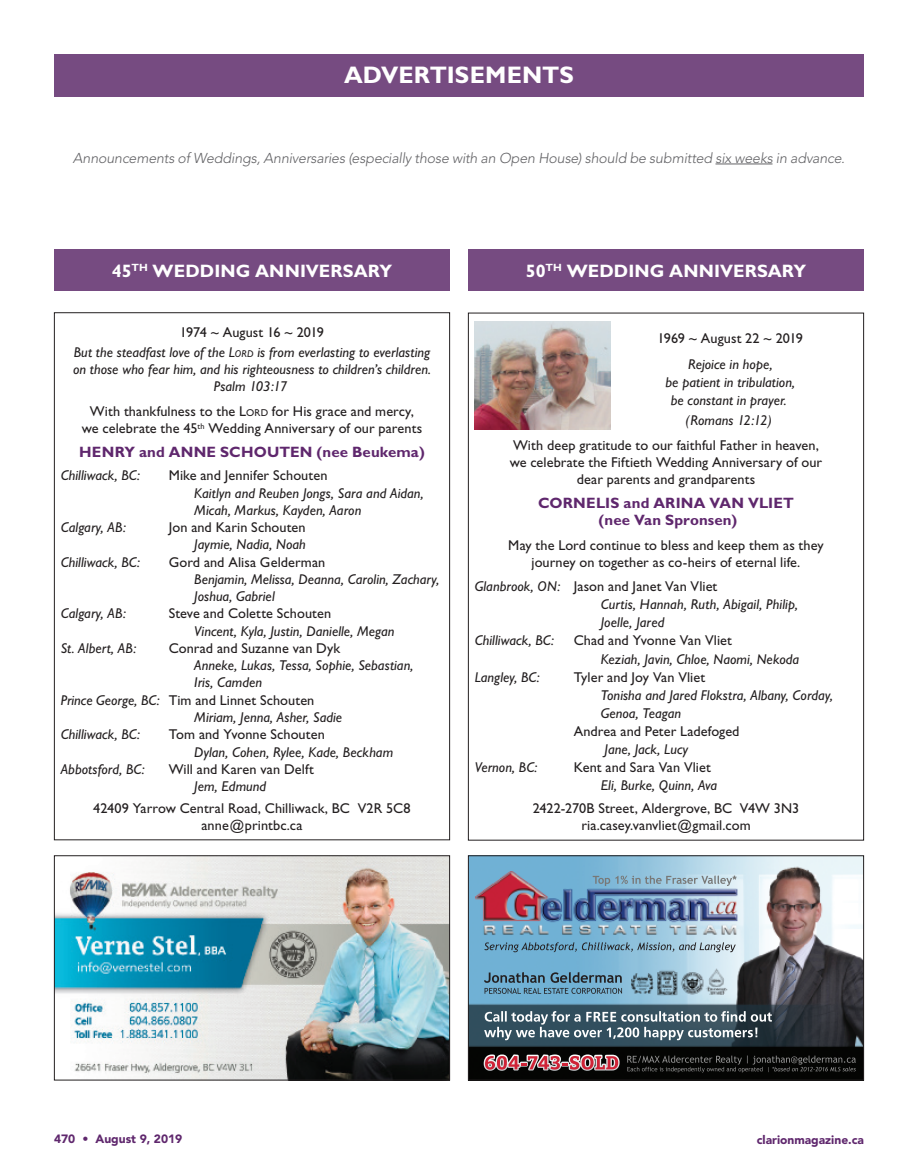
<style>
.page{position:relative;width:918px;height:1175px;background:#fff}
.page>*{position:absolute;margin:0;border:0;box-sizing:border-box;transform-origin:0 0}
.t1{font:700 24px "Gill Sans";color:#fff}
.t2{font:700 18px "Gill Sans";letter-spacing:.005em;color:#fff}
.t3{font:700 15px/17.7px "Gill Sans";letter-spacing:.01em;color:#5f276d;text-align:center}
.t4{font:italic 14.25px/17.2px "Gill Sans";letter-spacing:.005em;color:#231f20;text-align:center}
.t5{font:14.25px/17.2px "Gill Sans";letter-spacing:.005em;color:#231f20;text-align:center}
.t6{font:italic 300 14.25px "Avenir";letter-spacing:-.01em;color:#636366}
.t7{font:900 12px "Avenir";color:#5f276d}
.s1{font-style:normal}
.s2{font-style:inherit}
.s3{font-size:10.05px}
.s4{font-style:italic}
</style>
<div class="page">
<hr style="left:715px;top:164px;width:58px;height:1px;background:#636366">
<div style="left:54px;top:54px;width:810px;height:42px;background:#764b81"></div>
<div style="left:54px;top:249px;width:396px;height:41px;background:#764b81"></div>
<img style="left:56px;top:857px;width:392px;height:221px">
<div style="left:54px;top:855px;width:396px;height:225px;border:1px solid #231f20"></div>
<img style="left:470px;top:857px;width:392px;height:221px">
<svg style="left:484px;top:942px;width:252px;height:10px;background:#769db3"></svg>
<svg style="left:593px;top:875px;width:144px;height:11px;background:#99b8c9"></svg>
<svg style="left:627px;top:1055px;width:229px;height:17px;background:#20201f"></svg>
<svg style="left:484px;top:972px;width:138px;height:21px;background:#5d8ba5"></svg>
<svg style="left:485px;top:1054px;width:133px;height:16px;background:#a3636b"></svg>
<svg style="left:484px;top:1011px;width:288px;height:29px;background:#637681"></svg>
<div style="left:468px;top:855px;width:396px;height:225px;border:1px solid #231f20"></div>
<div style="left:468px;top:249px;width:396px;height:42px;background:#764b81"></div>
<img style="left:475px;top:322px;width:136px;height:108px">
<h1 class="t1" style="left:344px;top:60px;width:231px">ADVERTISEMENTS</h1>
<p class="t6" style="left:73px;top:149px;width:774px">Announcements of Weddings, Anniversaries (especially those with an Open House) should be submitted six weeks in advance.</p>
<p class="t2" style="left:112px;top:260px;width:282px">45<sup>TH</sup> WEDDING ANNIVERSARY</p>
<p class="t4" style="left:74px;top:321px;width:358px;line-height:20.2px"><span class="s1">1974 ~ August 16 ~ 2019<br></span>But the steadfast love of the <span class="s2">L</span><span class="s3">ord</span> is from everlasting to everlasting</p>
<p class="t4" style="left:73px;top:361px;width:359px">on those who fear him, and his righteousness to children’s children.<br>Psalm 103:17</p>
<p class="t5" style="left:82px;top:402px;width:342px">With thankfulness to the <span class="s2">L</span><span class="s3">ord</span> for His grace and mercy, we celebrate the 45<sup>th</sup> Wedding Anniversary of our parents</p>
<p class="t3" style="left:79px;top:443px;width:347px">HENRY and ANNE SCHOUTEN (nee Beukema)</p>
<p class="t4" style="left:61px;top:467px;width:81px">Chilliwack, BC:</p>
<p class="t5" style="left:169px;top:467px;width:160px">Mike and Jennifer Schouten</p>
<p class="t4" style="left:194px;top:484px;width:231px;text-align:left">Kaitlyn and Reuben Jongs, Sara and Aidan,<br>Micah, Markus, Kayden, Aaron</p>
<p class="t4" style="left:61px;top:518px;width:67px">Calgary, AB:</p>
<p class="t5" style="left:169px;top:518px;width:138px">Jon and Karin Schouten</p>
<p class="t4" style="left:194px;top:536px;width:113px">Jaymie, Nadia, Noah</p>
<p class="t4" style="left:61px;top:553px;width:81px">Chilliwack, BC:</p>
<p class="t5" style="left:169px;top:553px;width:158px">Gord and Alisa Gelderman</p>
<p class="t4" style="left:194px;top:570px;width:247px;text-align:left">Benjamin, Melissa, Deanna, Carolin, Zachary,<br>Joshua, Gabriel</p>
<p class="t4" style="left:61px;top:605px;width:67px">Calgary, AB:</p>
<p class="t5" style="left:169px;top:605px;width:164px">Steve and Colette Schouten</p>
<p class="t4" style="left:194px;top:622px;width:202px">Vincent, Kyla, Justin, Danielle, Megan</p>
<p class="t4" style="left:61px;top:639px;width:77px">St. Albert, AB:</p>
<p class="t5" style="left:169px;top:639px;width:173px">Conrad and Suzanne van Dyk</p>
<p class="t4" style="left:194px;top:656px;width:221px">Anneke, Lukas, Tessa, Sophie, Sebastian,</p>
<p class="t4" style="left:194px;top:674px;width:69px">Iris, Camden</p>
<p class="t5" style="left:61px;top:691px;width:255px"><span class="s4">Prince George, BC:</span> Tim and Linnet Schouten</p>
<p class="t4" style="left:194px;top:708px;width:149px">Miriam, Jenna, Asher, Sadie</p>
<p class="t4" style="left:61px;top:725px;width:81px">Chilliwack, BC:</p>
<p class="t5" style="left:169px;top:725px;width:158px">Tom and Yvonne Schouten</p>
<p class="t4" style="left:194px;top:743px;width:201px">Dylan, Cohen, Rylee, Kade, Beckham</p>
<p class="t4" style="left:61px;top:760px;width:85px">Abbotsford, BC:</p>
<p class="t5" style="left:169px;top:760px;width:147px">Will and Karen van Delft</p>
<p class="t4" style="left:194px;top:777px;width:73px">Jem, Edmund</p>
<p class="t5" style="left:93px;top:799px;width:319px">42409 Yarrow Central Road, Chilliwack, BC V2R 5C8 anne@printbc.ca</p>
<p class="t2" style="left:526px;top:260px;width:282px">50<sup>TH</sup> WEDDING ANNIVERSARY</p>
<p class="t5" style="left:658px;top:329px;width:147px">1969 ~ August 22 ~ 2019</p>
<p class="t4" style="left:666px;top:355px;width:131px;line-height:18px">Rejoice in hope,<br>be patient in tribulation, be constant in prayer.</p>
<p class="t4" style="left:686px;top:411px;width:88px">(Romans 12:12)</p>
<p class="t5" style="left:510px;top:436px;width:314px">With deep gratitude to our faithful Father in heaven, we celebrate the Fiftieth Wedding Anniversary of our dear parents and grandparents</p>
<p class="t3" style="left:538px;top:494px;width:257px">CORNELIS and ARINA VAN VLIET (nee Van Spronsen)</p>
<p class="t5" style="left:508px;top:536px;width:317px">May the Lord continue to bless and keep them as they journey on together as co-heirs of eternal life.</p>
<p class="t5" style="left:475px;top:578px;width:244px"><span class="s4">Glanbrook, ON:</span> Jason and Janet Van Vliet</p>
<p class="t4" style="left:601px;top:596px;width:199px">Curtis, Hannah, Ruth, Abigail, Philip,</p>
<p class="t4" style="left:601px;top:614px;width:65px">Joelle, Jared</p>
<p class="t4" style="left:475px;top:632px;width:81px">Chilliwack, BC:</p>
<p class="t5" style="left:574px;top:632px;width:160px">Chad and Yvonne Van Vliet</p>
<p class="t4" style="left:601px;top:650px;width:200px">Keziah, Javin, Chloe, Naomi, Nekoda</p>
<p class="t4" style="left:475px;top:668px;width:66px">Langley, BC:</p>
<p class="t5" style="left:574px;top:668px;width:133px">Tyler and Joy Van Vliet</p>
<p class="t4" style="left:601px;top:685px;width:234px;line-height:18px;text-align:left">Tonisha and Jared Flokstra, Albany, Corday,<br>Genoa, Teagan</p>
<p class="t5" style="left:574px;top:722px;width:167px">Andrea and Peter Ladefoged</p>
<p class="t4" style="left:605px;top:740px;width:85px">Jane, Jack, Lucy</p>
<p class="t4" style="left:475px;top:758px;width:64px">Vernon, BC:</p>
<p class="t5" style="left:574px;top:758px;width:139px">Kent and Sara Van Vliet</p>
<p class="t4" style="left:601px;top:776px;width:118px">Eli, Burke, Quinn, Ava</p>
<p class="t5" style="left:533px;top:799px;width:268px">2422-270B Street, Aldergrove, BC V4W 3N3 ria.casey.vanvliet@gmail.com</p>
<p class="t7" style="left:54px;top:1131px;width:130px">470 • August 9, 2019</p>
<p class="t7" style="left:757px;top:1132px;width:109px">clarionmagazine.ca</p>
</div>
